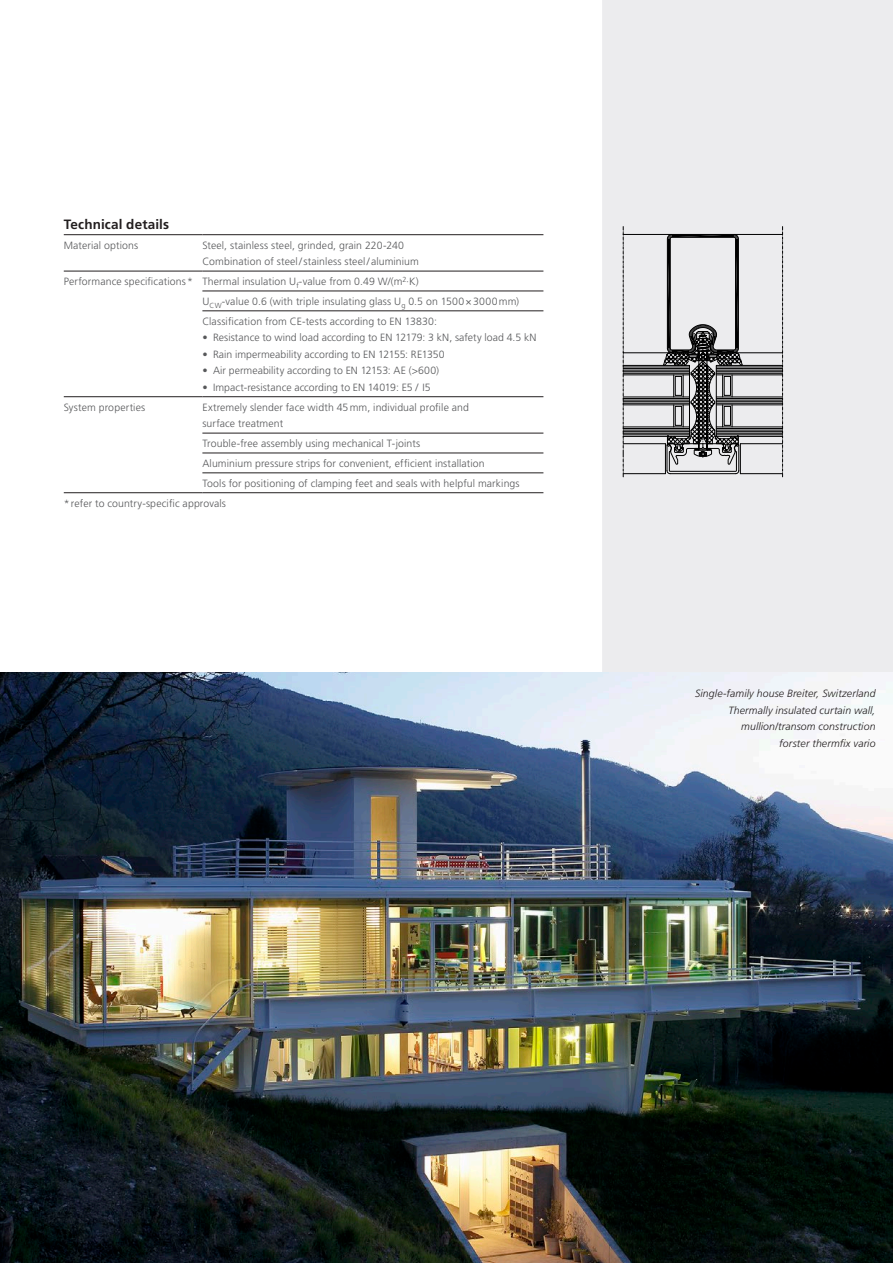
<style>
.page{position:relative;width:893px;height:1263px;background:#fff}
.page>*{position:absolute;margin:0;border:0;box-sizing:border-box;transform-origin:0 0}
.t1{font:700 13.5px "Frutiger LT Std";letter-spacing:.01em;color:#231f20}
.t2{font:300 10.5px/16.5px "Frutiger LT Std";letter-spacing:.01em;color:#57585a}
.t3{font:italic 300 10.5px/16.5px "Frutiger";letter-spacing:.01em;color:#231f20;text-align:right}
</style>
<div class="page">
<div style="left:602px;top:0;width:291px;height:672px;background:#ececee"></div>
<hr style="left:734px;top:234px;width:49px;height:1px;background:#000">
<hr style="left:734px;top:352px;width:49px;height:1px;background:#000">
<svg style="left:782px;top:227px;width:2px;height:250px"></svg>
<hr style="left:623px;top:234px;width:49px;height:1px;background:#000">
<hr style="left:623px;top:352px;width:49px;height:1px;background:#000">
<svg style="left:623px;top:227px;width:1px;height:250px"></svg>
<hr style="left:716px;top:433px;width:67px;height:1px;background:#000">
<hr style="left:716px;top:431px;width:67px;height:1px;background:#000">
<hr style="left:716px;top:427px;width:67px;height:1px;background:#000">
<hr style="left:716px;top:367px;width:67px;height:1px;background:#000">
<hr style="left:716px;top:368px;width:67px;height:1px;background:#000">
<hr style="left:716px;top:370px;width:67px;height:1px;background:#000">
<hr style="left:716px;top:375px;width:67px;height:1px;background:#000">
<div style="left:716px;top:365px;width:67px;height:71px;border:1px solid #000"></div>
<hr style="left:716px;top:401px;width:67px;height:1px;background:#000">
<hr style="left:716px;top:400px;width:67px;height:1px;background:#000">
<hr style="left:716px;top:398px;width:67px;height:1px;background:#000">
<hr style="left:716px;top:397px;width:67px;height:1px;background:#000">
<hr style="left:716px;top:405px;width:67px;height:1px;background:#000">
<hr style="left:716px;top:371px;width:67px;height:1px;background:#000">
<hr style="left:716px;top:373px;width:67px;height:1px;background:#000">
<hr style="left:716px;top:403px;width:67px;height:1px;background:#000">
<hr style="left:716px;top:430px;width:67px;height:1px;background:#000">
<hr style="left:716px;top:428px;width:67px;height:1px;background:#000">
<hr style="left:740px;top:443px;width:43px;height:1px;background:#000">
<hr style="left:740px;top:473px;width:43px;height:1px;background:#000">
<hr style="left:623px;top:443px;width:42px;height:1px;background:#000">
<hr style="left:623px;top:473px;width:42px;height:1px;background:#000">
<hr style="left:623px;top:433px;width:66px;height:1px;background:#000">
<hr style="left:623px;top:431px;width:66px;height:1px;background:#000">
<hr style="left:623px;top:427px;width:66px;height:1px;background:#000">
<hr style="left:623px;top:367px;width:66px;height:1px;background:#000">
<hr style="left:623px;top:368px;width:66px;height:1px;background:#000">
<hr style="left:623px;top:370px;width:66px;height:1px;background:#000">
<hr style="left:623px;top:375px;width:66px;height:1px;background:#000">
<div style="left:623px;top:365px;width:67px;height:71px;border:1px solid #000"></div>
<hr style="left:623px;top:401px;width:66px;height:1px;background:#000">
<hr style="left:623px;top:400px;width:66px;height:1px;background:#000">
<hr style="left:623px;top:398px;width:66px;height:1px;background:#000">
<hr style="left:623px;top:397px;width:66px;height:1px;background:#000">
<hr style="left:623px;top:405px;width:66px;height:1px;background:#000">
<hr style="left:623px;top:371px;width:66px;height:1px;background:#000">
<hr style="left:623px;top:373px;width:66px;height:1px;background:#000">
<hr style="left:623px;top:403px;width:66px;height:1px;background:#000">
<hr style="left:623px;top:430px;width:66px;height:1px;background:#000">
<hr style="left:623px;top:428px;width:66px;height:1px;background:#000">
<svg style="left:663px;top:234px;width:79px;height:240px;background:#a1a1a3"></svg>
<img style="left:0;top:672px;width:893px;height:591px">
<hr style="left:64px;top:234px;width:138px;height:1px;background:#231f20">
<hr style="left:202px;top:234px;width:341px;height:1px;background:#231f20">
<hr style="left:64px;top:271px;width:138px;height:1px;background:#231f20">
<hr style="left:202px;top:271px;width:341px;height:1px;background:#231f20">
<hr style="left:202px;top:291px;width:341px;height:1px;background:#231f20">
<hr style="left:202px;top:311px;width:341px;height:1px;background:#231f20">
<hr style="left:64px;top:396px;width:138px;height:1px;background:#231f20">
<hr style="left:202px;top:396px;width:341px;height:1px;background:#231f20">
<hr style="left:202px;top:433px;width:341px;height:1px;background:#231f20">
<hr style="left:202px;top:453px;width:341px;height:1px;background:#231f20">
<hr style="left:202px;top:473px;width:341px;height:1px;background:#231f20">
<hr style="left:64px;top:492px;width:138px;height:1px;background:#231f20">
<hr style="left:202px;top:492px;width:341px;height:1px;background:#231f20">
<p class="t1" style="left:64px;top:216px;width:107px">Technical details</p>
<p class="t2" style="left:64px;top:237px;width:76px">Material options</p>
<p class="t2" style="left:202px;top:237px;width:218px">Steel, stainless steel, grinded, grain 220-240<br>Combination of steel/stainless steel/aluminium</p>
<p class="t2" style="left:202px;top:271px;width:318px;line-height:20px;text-indent:-139px">Performance specifications* Thermal insulation U<sub>f</sub>-value from 0.49 W/(m<sup>2</sup>∙K)<br>U<sub>CW</sub>-value 0.6 (with triple insulating glass U<sub>g</sub> 0.5 on 1500×3000mm)<br>Classification from CE-tests according to EN 13830:</p>
<p class="t2" style="left:202px;top:329px;width:335px">• Resistance to wind load according to EN 12179: 3 kN, safety load 4.5 kN</p>
<p class="t2" style="left:202px;top:346px;width:244px">• Rain impermeability according to EN 12155: RE1350</p>
<p class="t2" style="left:202px;top:362px;width:238px">• Air permeability according to EN 12153: AE (&gt;600)</p>
<p class="t2" style="left:202px;top:379px;width:230px">• Impact-resistance according to EN 14019: E5 / I5</p>
<p class="t2" style="left:64px;top:399px;width:83px">System properties</p>
<p class="t2" style="left:202px;top:399px;width:268px">Extremely slender face width 45mm, individual profile and surface treatment</p>
<p class="t2" style="left:202px;top:435px;width:219px">Trouble-free assembly using mechanical T-joints</p>
<p class="t2" style="left:202px;top:455px;width:284px">Aluminium pressure strips for convenient, efficient installation</p>
<p class="t2" style="left:202px;top:475px;width:319px">Tools for positioning of clamping feet and seals with helpful markings</p>
<p class="t2" style="left:64px;top:495px;width:164px">*refer to country-specific approvals</p>
<p class="t3" style="left:695px;top:685px;width:182px">Single-family house Breiter, Switzerland Thermally insulated curtain wall, mullion/transom construction<br>forster thermfix vario</p>
</div>
